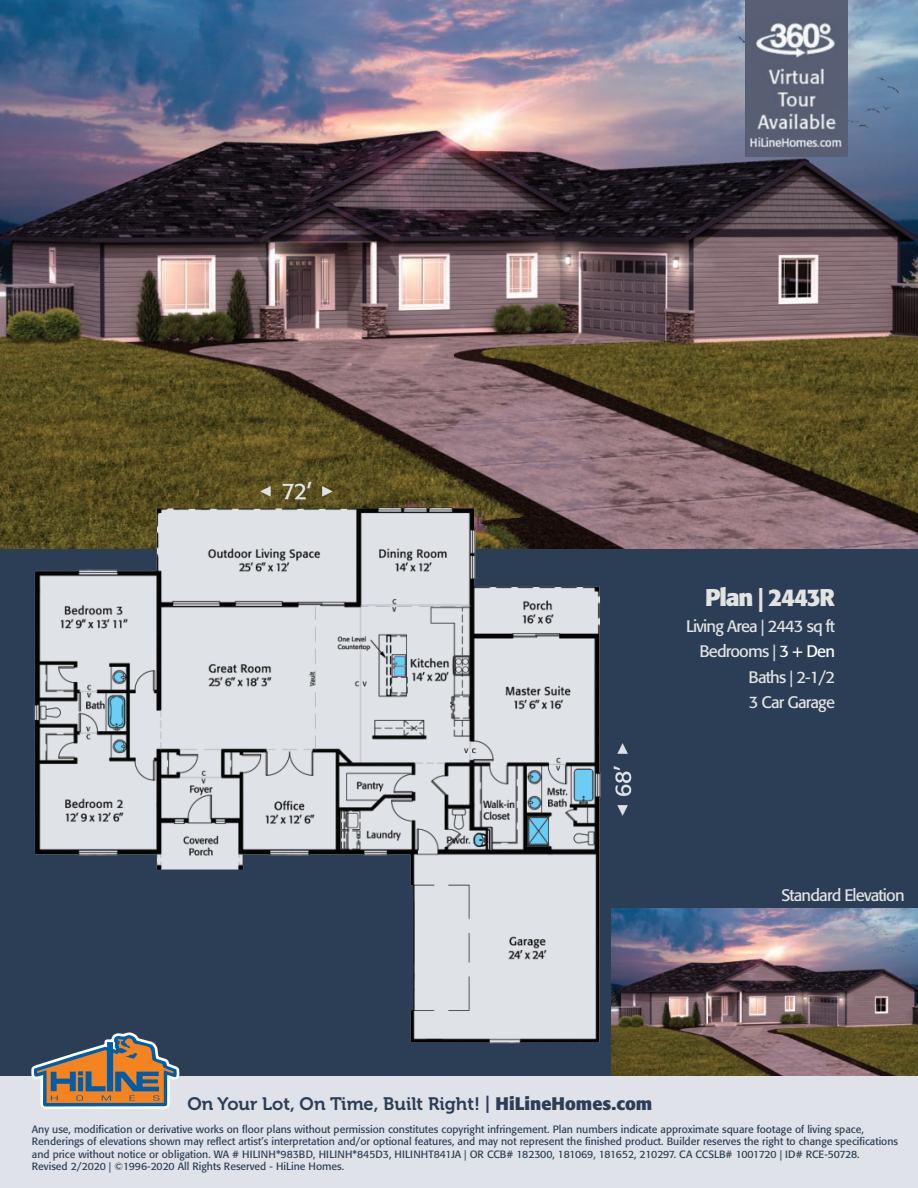
<style>
.page{position:relative;width:918px;height:1188px;background:#fff}
.page>*{position:absolute;margin:0;border:0;box-sizing:border-box;transform-origin:0 0}
.t1{font:700 24px "Formata";letter-spacing:-.05em;color:#e2e3e3}
.t2{font:18px "Museo 700";color:#2c3e55}
.t3{font:16.5px/25.5px "Formata";letter-spacing:-.05em;color:#e2e3e3;text-align:right}
.t4{font:10.5px/12.6px "Formata";color:#2c3e55}
.s1{color:#fff}
.s2{font-family:"Formata";font-weight:700}
</style>
<div class="page">
<div style="left:0;top:376px;width:918px;height:736px;background:#2c3e55"></div>
<img style="left:612px;top:909px;width:306px;height:167px">
<img style="left:0;top:0;width:918px;height:549px">
<img style="left:746px;top:0;width:101px;height:157px">
<div style="left:0;top:1076px;width:918px;height:112px;background:#dfe2e8"></div>
<svg style="left:29px;top:0;width:153px;height:1109px;background:#545356"></svg>
<svg style="left:34px;top:1053px;width:143px;height:53px;background:#997e64"></svg>
<img style="left:0;top:470px;width:760px;height:583px">
<h1 class="t1" style="left:705px;top:583px;width:132px">Plan | 2443R</h1>
<h3 class="t3" style="left:686px;top:613px;width:151px">Living Area | 2443 sq ft<br>Bedrooms | <span class="s1">3 + Den<br></span>Baths | 2-1/2<br>3 Car Garage</h3>
<h3 class="t3" style="left:781px;top:882px;width:125px">Standard Elevation</h3>
<h2 class="t2" style="left:187px;top:1094px;width:466px">On Your Lot, On Time, Built Right! | <span class="s2">HiLineHomes.com</span></h2>
<p class="t4" style="left:32px;top:1123px;width:868px">Any use, modification or derivative works on floor plans without permission constitutes copyright infringement. Plan numbers indicate approximate square footage of living space, Renderings of elevations shown may reflect artist’s interpretation and/or optional features, and may not represent the finished product. Builder reserves the right to change specifications and price without notice or obligation. WA # HILINH*983BD, HILINH*845D3, HILINHT841JA | OR CCB# 182300, 181069, 181652, 210297. CA CCSLB# 1001720 | ID# RCE-50728.<br>Revised 2/2020 | ©1996-2020 All Rights Reserved - HiLine Homes.</p>
</div>
